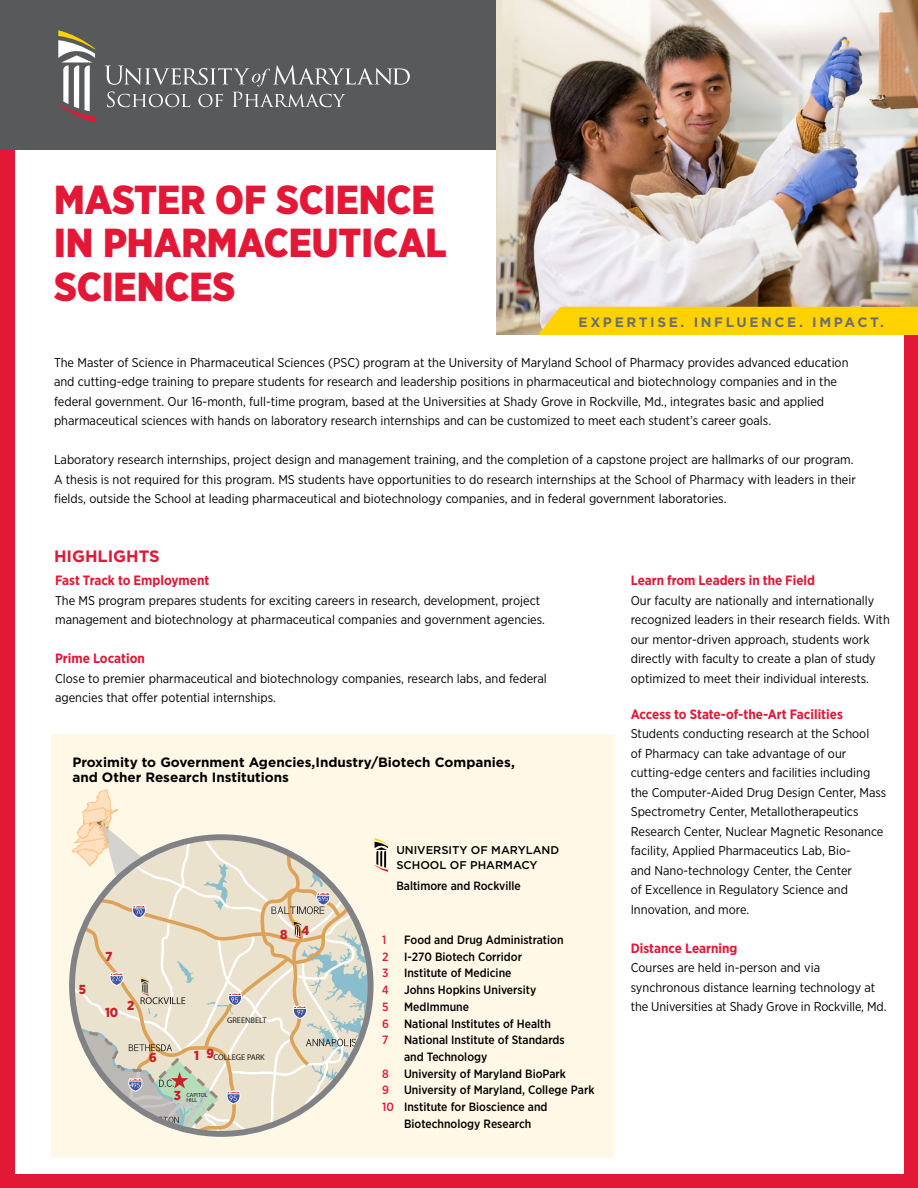
<style>
.page{position:relative;width:918px;height:1188px;background:#fff}
.page>*{position:absolute;margin:0;border:0;box-sizing:border-box;transform-origin:0 0}
.t1{font:900 40.5px/43.5px "Gotham Narrow";color:#e31837}
.t2{font:700 16.5px "Gotham";color:#e31837}
.t3{font:700 13.65px "Gotham";letter-spacing:.19em;color:#6d6e71}
.t4{font:700 13.5px "Gotham Narrow";color:#e31837}
.t5{font:700 13.5px/15px "Gotham";color:#000}
.t6{font:900 13.05px "Gotham Narrow";color:#c92127}
.t7{font:12.75px/19.5px "Gotham Narrow";color:#000}
.t8{font:500 12px/16.6px "Gotham Narrow";color:#000}
.t9{font:500 12px "Gotham Narrow";color:#e31837}
.t10{font:500 11.25px/15px "Gotham";color:#000}
.t11{font:8.25px "Myriad Pro";color:#231f20}
.t12{font:6.6px "Myriad Pro";color:#fff}
.t13{font:6px/5.4px "Myriad Pro";color:#231f20}
.s1{font-family:"Gotham Narrow";font-weight:900;font-size:13.05px;color:#c92127}
.s2{color:#e31837}
</style>
<div class="page">
<div style="left:0;top:0;width:15px;height:1185px;background:#e31837"></div>
<div style="left:51px;top:734px;width:562px;height:424px;background:#fff8e6"></div>
<div style="left:0;top:0;width:918px;height:149px;background:#58595b"></div>
<svg style="left:105px;top:65px;width:305px;height:42px"></svg>
<svg style="left:58px;top:30px;width:37px;height:93px"></svg>
<img style="left:497px;top:0;width:421px;height:335px">
<div style="left:536px;top:307px;width:382px;height:28px;background:#ffd200"></div>
<svg style="left:72px;top:789px;width:316px;height:344px"></svg>
<div style="left:0;top:1174px;width:918px;height:14px;background:#e31837"></div>
<div style="left:904px;top:335px;width:14px;height:850px;background:#e31837"></div>
<h1 class="t1" style="left:54px;top:177px;width:394px">MASTER OF SCIENCE<br>IN PHARMACEUTICAL<br>SCIENCES</h1>
<p class="t3" style="left:579px;top:313px;width:307px">EXPERTISE. INFLUENCE. IMPACT.</p>
<p class="t7" style="left:54px;top:352px;width:796px">The Master of Science in Pharmaceutical Sciences (PSC) program at the University of Maryland School of Pharmacy provides advanced education and cutting-edge training to prepare students for research and leadership positions in pharmaceutical and biotechnology companies and in the federal government. Our 16-month, full-time program, based at the Universities at Shady Grove in Rockville, Md., integrates basic and applied pharmaceutical sciences with hands on laboratory research internships and can be customized to meet each student’s career goals.</p>
<p class="t7" style="left:54px;top:450px;width:803px">Laboratory research internships, project design and management training, and the completion of a capstone project are hallmarks of our program.<br>A thesis is not required for this program. MS students have opportunities to do research internships at the School of Pharmacy with leaders in their fields, outside the School at leading pharmaceutical and biotechnology companies, and in federal government laboratories.</p>
<p class="t2" style="left:54px;top:545px;width:107px">HIGHLIGHTS</p>
<p class="t4" style="left:55px;top:572px;width:156px">Fast Track to Employment</p>
<p class="t7" style="left:55px;top:590px;width:492px">The MS program prepares students for exciting careers in research, development, project management and biotechnology at pharmaceutical companies and government agencies.</p>
<p class="t4" style="left:55px;top:650px;width:91px">Prime Location</p>
<p class="t7" style="left:55px;top:668px;width:493px">Close to premier pharmaceutical and biotechnology companies, research labs, and federal agencies that offer potential internships.</p>
<p class="t5" style="left:72px;top:754px;width:444px">Proximity to Government Agencies,Industry/Biotech Companies, and Other Research Institutions</p>
<p class="t6" style="left:79px;top:981px;width:9px">5</p>
<p class="t6" style="left:106px;top:948px;width:8px">7</p>
<p class="t6" style="left:280px;top:925px;width:9px">8</p>
<p class="t12" style="left:318px;top:894px;width:5px">6</p>
<p class="t6" style="left:302px;top:922px;width:9px">4</p>
<p class="t6" style="left:105px;top:1004px;width:15px">10</p>
<p class="t6" style="left:127px;top:997px;width:9px">2</p>
<p class="t11" style="left:227px;top:1015px;width:41px">GREENBELT</p>
<p class="t6" style="left:206px;top:1045px;width:9px">9</p>
<p class="t6" style="left:149px;top:1049px;width:9px">6</p>
<p class="t11" style="left:194px;top:1052px;width:72px"><span class="s1">1</span> COLLEGE PARK</p>
<p class="t6" style="left:174px;top:1087px;width:9px">3</p>
<p class="t13" style="left:186px;top:1092px;width:23px">CAPITOL<br>HILL</p>
<p class="t10" style="left:396px;top:842px;width:164px">UNIVERSITY OF MARYLAND<br>SCHOOL OF PHARMACY</p>
<p class="t8" style="left:396px;top:877px;width:126px">Baltimore and Rockville</p>
<p class="t9" style="left:382px;top:932px;width:6px">1</p>
<p class="t8" style="left:404px;top:931px;width:161px">Food and Drug Administration</p>
<p class="t9" style="left:382px;top:949px;width:8px">2</p>
<p class="t8" style="left:404px;top:948px;width:119px">I-270 Biotech Corridor</p>
<p class="t9" style="left:382px;top:966px;width:8px">3</p>
<p class="t8" style="left:404px;top:965px;width:109px">Institute of Medicine</p>
<p class="t9" style="left:382px;top:982px;width:8px">4</p>
<p class="t8" style="left:404px;top:981px;width:134px">Johns Hopkins University</p>
<p class="t9" style="left:382px;top:999px;width:8px">5</p>
<p class="t8" style="left:382px;top:998px;width:170px;text-indent:22px">MedImmune<br><span class="s2">6</span> National Institutes of Health<br><span class="s2">7</span></p>
<p class="t8" style="left:404px;top:1032px;width:162px">National Institute of Standards and Technology</p>
<p class="t9" style="left:382px;top:1066px;width:8px">8</p>
<p class="t8" style="left:404px;top:1065px;width:163px">University of Maryland BioPark</p>
<p class="t8" style="left:382px;top:1082px;width:214px"><span class="s2">9</span> University of Maryland, College Park</p>
<p class="t8" style="left:382px;top:1098px;width:167px"><span class="s2">10</span> Institute for Bioscience and</p>
<p class="t8" style="left:404px;top:1115px;width:129px">Biotechnology Research</p>
<p class="t4" style="left:631px;top:572px;width:186px">Learn from Leaders in the Field</p>
<p class="t7" style="left:631px;top:590px;width:261px">Our faculty are nationally and internationally recognized leaders in their research fields. With our mentor-driven approach, students work directly with faculty to create a plan of study optimized to meet their individual interests.</p>
<p class="t4" style="left:631px;top:705px;width:214px">Access to State-of-the-Art Facilities</p>
<p class="t7" style="left:631px;top:724px;width:257px">Students conducting research at the School<br>of Pharmacy can take advantage of our cutting-edge centers and facilities including the Computer-Aided Drug Design Center, Mass Spectrometry Center, Metallotherapeutics Research Center, Nuclear Magnetic Resonance facility, Applied Pharmaceutics Lab, Bio-<br>and Nano-technology Center, the Center<br>of Excellence in Regulatory Science and Innovation, and more.</p>
<p class="t4" style="left:631px;top:939px;width:108px">Distance Learning</p>
<p class="t7" style="left:631px;top:958px;width:257px">Courses are held in-person and via synchronous distance learning technology at the Universities at Shady Grove in Rockville, Md.</p>
</div>
